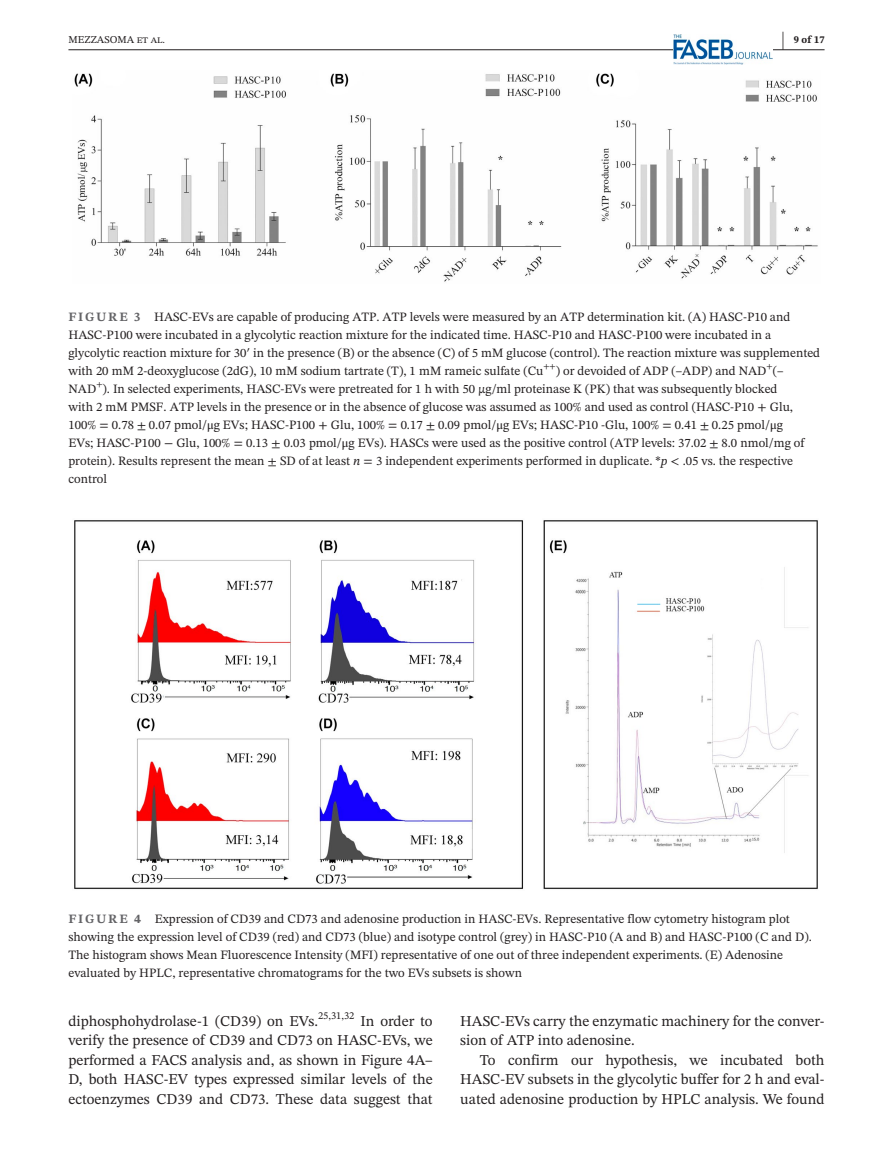
<style>
.page{position:relative;width:893px;height:1174px;background:#fff}
.page>*{position:absolute;margin:0;border:0;box-sizing:border-box;transform-origin:0 0}
.t1{font:700 21px "STIX Two Text";color:#231f20;scale:.42 1}
.t2{font:15px/19.5px "STIX Two Text";color:#231f20;text-align:justify}
.t3{font:12.75px/18px "STIX Two Text";color:#231f20}
.t4{font:10.5px "STIX Two Text";color:#231f20}
.t5{font:700 10.5px "STIX Two Text";color:#231f20}
.s1{font-weight:700;color:#636366}
.s2{font-family:"STIX"}
.s3{font-style:italic}
</style>
<div class="page">
<hr style="left:68px;top:49px;width:756px;height:1px;background:#231f20">
<img style="left:673px;top:35px;width:99px;height:30px">
<img style="left:74px;top:73px;width:744px;height:209px">
<img style="left:74px;top:520px;width:744px;height:370px">
<h1 class="t1" style="left:782px;top:24px;width:8px">|</h1>
<p class="t4" style="left:68px;top:32px;width:98px">MEZZASOMA et al.</p>
<p class="t5" style="left:794px;top:32px;width:32px">9 of 17</p>
<p class="t3" style="left:68px;top:307px;width:753px"><span class="s1">FIGURE 3</span> HASC-EVs are capable of producing ATP. ATP levels were measured by an ATP determination kit. (A) HASC-P10 and HASC-P100 were incubated in a glycolytic reaction mixture for the indicated time. HASC-P10 and HASC-P100 were incubated in a glycolytic reaction mixture for 30′ in the presence (B) or the absence (C) of 5 mM glucose (control). The reaction mixture was supplemented with 20 mM 2-deoxyglucose (2dG), 10 mM sodium tartrate (T), 1 mM rameic sulfate (Cu<sup>++</sup>) or devoided of ADP (–ADP) and NAD<sup>+</sup>(– NAD<sup>+</sup>). In selected experiments, HASC-EVs were pretreated for 1 h with 50 µg/ml proteinase K (PK) that was subsequently blocked<br>with 2 mM PMSF. ATP levels in the presence or in the absence of glucose was assumed as 100% and used as control (HASC-P10 + Glu, 100% = 0.78 ± 0.07 pmol/<span class="s2">μ</span>g EVs; HASC-P100 + Glu, 100% = 0.17 ± 0.09 pmol/<span class="s2">μ</span>g EVs; HASC-P10 -Glu, 100% = 0.41 ± 0.25 pmol/<span class="s2">μ</span>g<br>EVs; HASC-P100 − Glu, 100% = 0.13 ± 0.03 pmol/<span class="s2">μ</span>g EVs). HASCs were used as the positive control (ATP levels: 37.02 ± 8.0 nmol/mg of protein). Results represent the mean ± SD of at least <span class="s3">n</span> = 3 independent experiments performed in duplicate. *<span class="s3">p</span> &lt; .05 vs. the respective control</p>
<p class="t3" style="left:68px;top:909px;width:745px"><span class="s1">FIGURE 4</span> Expression of CD39 and CD73 and adenosine production in HASC-EVs. Representative flow cytometry histogram plot showing the expression level of CD39 (red) and CD73 (blue) and isotype control (grey) in HASC-P10 (A and B) and HASC-P100 (C and D).<br>The histogram shows Mean Fluorescence Intensity (MFI) representative of one out of three independent experiments. (E) Adenosine evaluated by HPLC, representative chromatograms for the two EVs subsets is shown</p>
<p class="t2" style="left:68px;top:1011px;width:251px">diphosphohydrolase-1 (CD39) on EVs.</p>
<p class="t4" style="left:318px;top:1008px;width:38px">25,31,32</p>
<p class="t2" style="left:68px;top:1011px;width:366px;text-indent:292px">In order to verify the presence of CD39 and CD73 on HASC-EVs, we performed a FACS analysis and, as shown in Figure 4A– D, both HASC-EV types expressed similar levels of the ectoenzymes CD39 and CD73. These data suggest that</p>
<p class="t2" style="left:460px;top:1011px;width:366px">HASC-EVs carry the enzymatic machinery for the conver&shy;sion of ATP into adenosine.</p>
<p class="t2" style="left:460px;top:1050px;width:366px;text-indent:20px">To confirm our hypothesis, we incubated both HASC-EV subsets in the glycolytic buffer for 2 h and eval&shy;uated adenosine production by HPLC analysis. We found</p>
</div>
